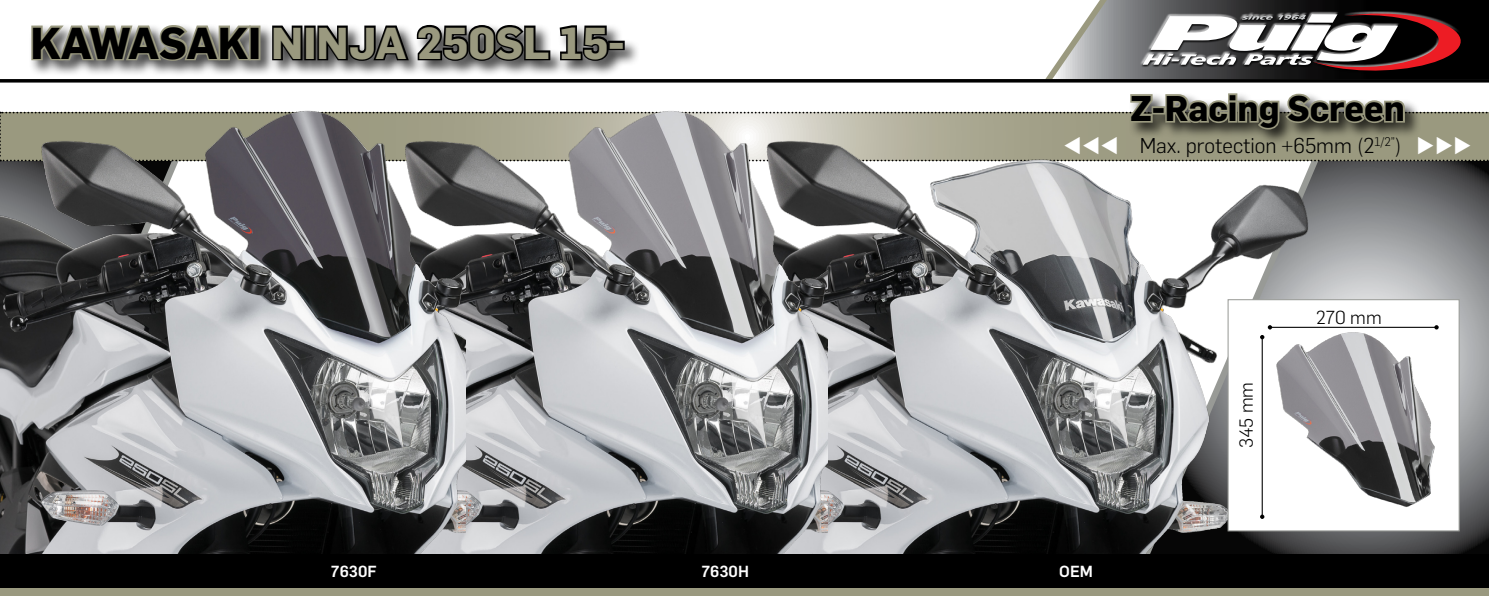
<style>
.page{position:relative;width:1489px;height:596px;background:#fff}
.page>*{position:absolute;margin:0;border:0;box-sizing:border-box;transform-origin:0 0}
.t1{font:700 43.75px "Flama";color:#9a997f}
.t2{font:700 35px "Flama";color:#000}
.t3{font:300 21px "Flama";color:#000}
.t4{font:300 18.55px "Flama";color:#000}
.t5{font:500 15.75px "Flama";color:#fff}
.s1{color:#000}
.s2{color:#fff}
</style>
<div class="page">
<svg style="left:1322px;top:177px;width:166px;height:377px;background:#898a8c"></svg>
<img style="left:827px;top:82px;width:495px;height:472px">
<img style="left:465px;top:82px;width:362px;height:472px">
<img style="left:0;top:82px;width:465px;height:472px">
<div style="left:0;top:562px;width:1488px;height:33px;background:#9a997f"></div>
<svg style="left:1045px;top:0;width:443px;height:79px"></svg>
<div style="left:28px;top:22px;width:721px;height:99px;background:#000;opacity:.75"></div>
<svg style="left:30px;top:23px;width:224px;height:55px"></svg>
<div style="left:249px;top:26px;width:11px;height:34px;border:4px solid #9a997f"></div>
<svg style="left:270px;top:24px;width:34px;height:38px"></svg>
<div style="left:304px;top:26px;width:11px;height:34px;border:4px solid #000"></div>
<svg style="left:316px;top:23px;width:236px;height:40px;background:#5e5e5e"></svg>
<svg style="left:558px;top:24px;width:52px;height:38px;background:#595959"></svg>
<div style="left:608px;top:41px;width:16px;height:9px;border:4px solid #000"></div>
<div style="left:1127px;top:91px;width:361px;height:86px;background:#000;opacity:.75"></div>
<svg style="left:0;top:91px;width:1489px;height:70px"></svg>
<hr style="left:0;top:79px;width:1488px;height:3px;background:#000">
<div style="left:0;top:554px;width:1488px;height:34px;background:#000"></div>
<div style="left:1227px;top:299px;width:232px;height:232px;background:#fff;border:1px solid #989a96"></div>
<hr style="left:1269px;top:326px;width:167px;height:1px;background:#000">
<svg style="left:1267px;top:325px;width:4px;height:4px"></svg>
<img style="left:1271px;top:327px;width:168px;height:180px">
<hr style="left:1261px;top:337px;width:1px;height:179px;background:#000">
<svg style="left:1260px;top:335px;width:4px;height:4px"></svg>
<svg style="left:1260px;top:514px;width:4px;height:4px"></svg>
<p class="t1" style="left:30px;top:11px;width:595px"><span class="s1">KAWASAKI</span> NINJA 250SL 15-</p>
<p class="t2" style="left:1130px;top:83px;width:276px">Z-Racing Screen</p>
<p class="t3" style="left:1063px;top:131px;width:410px"><span class="s2">▼▼▼</span> Max. protection +65mm (2<sup>1/2”</sup>) <span class="s2">◆◆◆</span></p>
<p class="t4" style="left:1233px;top:448px;width:68px;rotate:-90deg">345 mm</p>
<p class="t4" style="left:1315px;top:304px;width:67px">270 mm</p>
<p class="t5" style="left:331px;top:560px;width:47px">7630F</p>
<p class="t5" style="left:701px;top:560px;width:49px">7630H</p>
<p class="t5" style="left:1059px;top:560px;width:35px">OEM</p>
</div>
